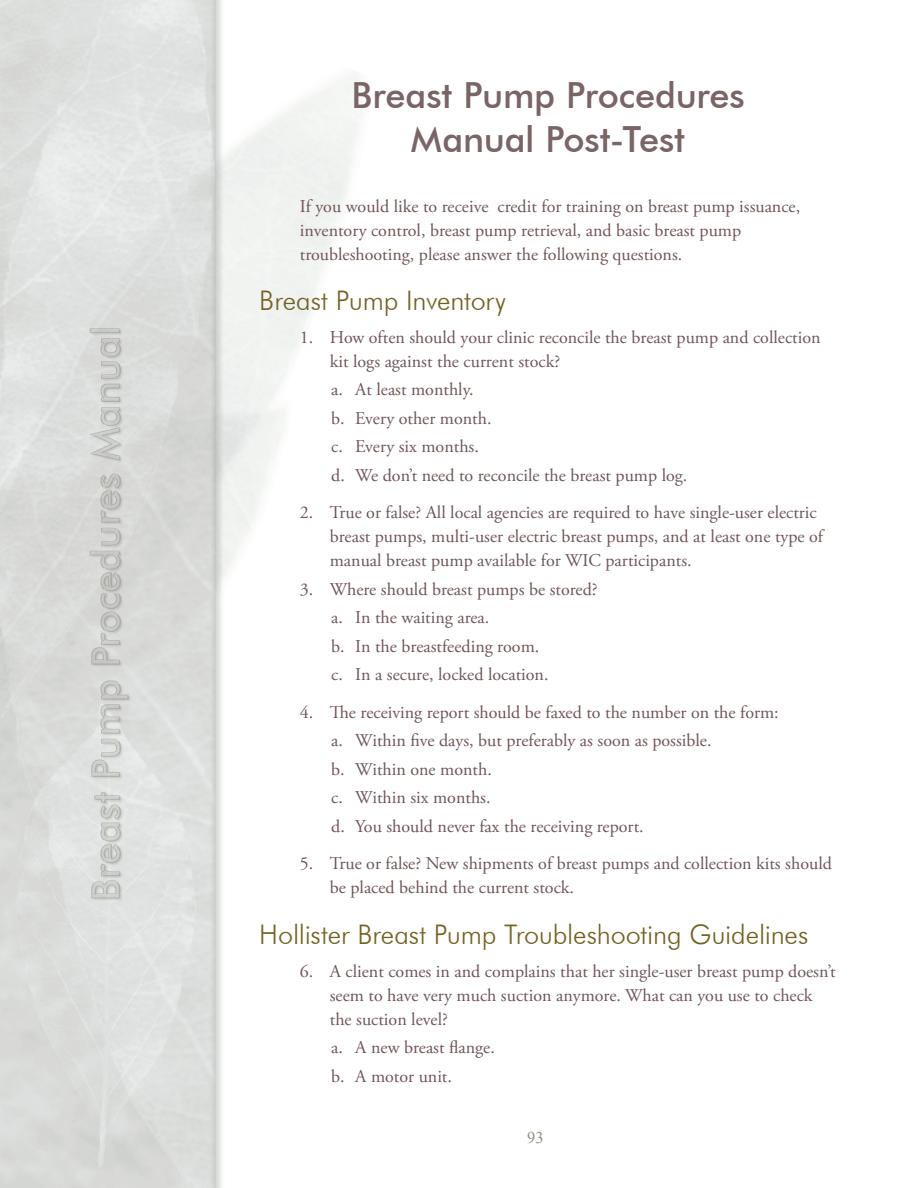
<style>
.page{position:relative;width:918px;height:1188px;background:#fff}
.page>*{position:absolute;margin:0;border:0;box-sizing:border-box;transform-origin:0 0}
.t1{font:500 36px/43.2px "Futura BT";letter-spacing:-.01em;color:#796466;text-align:center}
.t2{font:300 27px "Futura BT";letter-spacing:-.005em;color:#736226}
.t3{font:18px/28.5px "Adobe Garamond Pro";color:#705557}
.t4{font:16.5px "Times New Roman";color:#938e7b}
</style>
<div class="page">
<img style="left:0;top:0;width:359px;height:1188px">
<img style="left:92px;top:729px;width:29px;height:169px">
<h1 class="t1" style="left:351px;top:74px;width:395px">Breast Pump Procedures<br>Manual Post-Test</h1>
<p class="t3" style="left:300px;top:194px;width:502px;line-height:24px">If you would like to receive credit for training on breast pump issuance, inventory control, breast pump retrieval, and basic breast pump troubleshooting, please answer the following questions.</p>
<h2 class="t2" style="left:259px;top:284px;width:248px">Breast Pump Inventory</h2>
<p class="t3" style="left:330px;top:326px;width:492px;line-height:24px;text-indent:-30px">1. How often should your clinic reconcile the breast pump and collection kit logs against the current stock?</p>
<p class="t3" style="left:331px;top:376px;width:358px">a. At least monthly.<br>b. Every other month.<br>c. Every six months.<br>d. We don’t need to reconcile the breast pump log.</p>
<p class="t3" style="left:330px;top:501px;width:495px;line-height:24px;text-indent:-30px">2. True or false? All local agencies are required to have single-user electric breast pumps, multi-user electric breast pumps, and at least one type of manual breast pump available for WIC participants.</p>
<p class="t3" style="left:331px;top:576px;width:268px;text-indent:-32px">3. Where should breast pumps be stored? a. In the waiting area.<br>b. In the breastfeeding room.<br>c. In a secure, locked location.</p>
<p class="t3" style="left:331px;top:699px;width:449px;text-indent:-32px">4. The receiving report should be faxed to the number on the form: a. Within five days, but preferably as soon as possible.<br>b. Within one month.<br>c. Within six months.<br>d. You should never fax the receiving report.</p>
<p class="t3" style="left:330px;top:852px;width:504px;line-height:24px;text-indent:-30px">5. True or false? New shipments of breast pumps and collection kits should be placed behind the current stock.</p>
<h2 class="t2" style="left:259px;top:918px;width:551px">Hollister Breast Pump Troubleshooting Guidelines</h2>
<p class="t3" style="left:330px;top:960px;width:507px;line-height:24px;text-indent:-30px">6. A client comes in and complains that her single-user breast pump doesn’t seem to have very much suction anymore. What can you use to check the suction level?</p>
<p class="t3" style="left:331px;top:1034px;width:165px">a. A new breast flange. b. A motor unit.</p>
<p class="t4" style="left:527px;top:1126px;width:18px">93</p>
</div>
